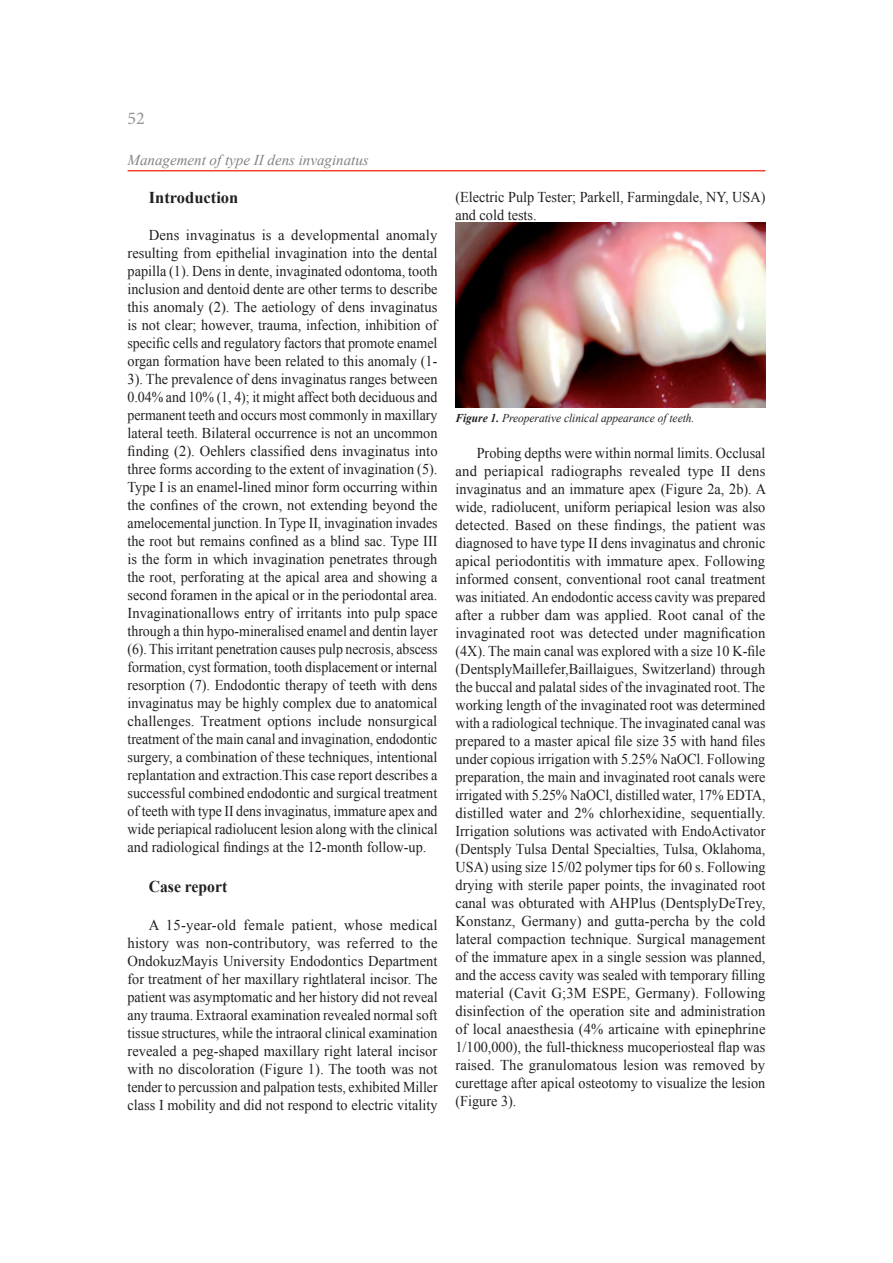
<style>
.page{position:relative;width:893px;height:1263px;background:#fff}
.page>*{position:absolute;margin:0;border:0;box-sizing:border-box;transform-origin:0 0}
.t1{font:18px "Minion Pro";color:#939598}
.t2{font:700 16.5px "Times New Roman";color:#231f20}
.t3{font:700 16.5px "Times New Roman";color:#231f20;scale:.95 1}
.t4{font:15px/18px "Times New Roman";color:#231f20;text-align:justify}
.t5{font:15px/18px "Times New Roman";color:#231f20;scale:.95 1}
.t6{font:italic 15px "Times New Roman";color:#808285}
.t7{font:italic 12px "Times New Roman";color:#231f20;scale:.95 1}
.s1{font-weight:700}
</style>
<div class="page">
<hr style="left:128px;top:170px;width:637px;height:1px;background:#ef422f">
<img style="left:455px;top:223px;width:310px;height:185px">
<p class="t1" style="left:128px;top:106px;width:19px">52</p>
<p class="t6" style="left:128px;top:150px;width:243px">Management of type II dens invaginatus</p>
<p class="t2" style="left:149px;top:186px;width:91px">Introduction</p>
<p class="t4" style="left:128px;top:226px;width:312px;text-indent:21px">Dens invaginatus is a developmental anomaly resulting from epithelial invagination into the dental papilla (1). Dens in dente, invaginated odontoma, tooth inclusion and dentoid dente are other terms to describe this anomaly (2). The aetiology of dens invaginatus is not clear; however, trauma, infection, inhibition of specific cells and regulatory factors that promote enamel organ formation have been related to this anomaly (1- 3). The prevalence of dens invaginatus ranges between 0.04% and 10% (1, 4); it might affect both deciduous and permanent teeth and occurs most commonly in maxillary lateral teeth. Bilateral occurrence is not an uncommon finding (2). Oehlers classified dens invaginatus into three forms according to the extent of invagination (5).<br>Type I is an enamel-lined minor form occurring within the confines of the crown, not extending beyond the amelocemental junction. In Type II, invagination invades the root but remains confined as a blind sac. Type III is the form in which invagination penetrates through the root, perforating at the apical area and showing a second foramen in the apical or in the periodontal area.<br>Invaginationallows entry of irritants into pulp space through a thin hypo-mineralised enamel and dentin layer (6). This irritant penetration causes pulp necrosis, abscess formation, cyst formation, tooth displacement or internal resorption (7). Endodontic therapy of teeth with dens invaginatus may be highly complex due to anatomical challenges. Treatment options include nonsurgical treatment of the main canal and invagination, endodontic surgery, a combination of these techniques, intentional replantation and extraction.This case report describes a successful combined endodontic and surgical treatment of teeth with type II dens invaginatus, immature apex and wide periapical radiolucent lesion along with the clinical and radiological findings at the 12-month follow-up.</p>
<p class="t3" style="left:149px;top:875px;width:84px">Case report</p>
<p class="t4" style="left:128px;top:915px;width:312px;text-indent:21px">A 15-year-old female patient, whose medical history was non-contributory, was referred to the OndokuzMayis University Endodontics Department for treatment of her maxillary rightlateral incisor. The patient was asymptomatic and her history did not reveal any trauma. Extraoral examination revealed normal soft tissue structures, while the intraoral clinical examination revealed a peg-shaped maxillary right lateral incisor with no discoloration (Figure 1). The tooth was not tender to percussion and palpation tests, exhibited Miller class I mobility and did not respond to electric vitality</p>
<p class="t5" style="left:455px;top:187px;width:328px">(Electric Pulp Tester; Parkell, Farmingdale, NY, USA) and cold tests.</p>
<p class="t7" style="left:455px;top:410px;width:253px"><span class="s1">Figure 1.</span> Preoperative clinical appearance of teeth.</p>
<p class="t5" style="left:455px;top:444px;width:328px;text-align:justify;text-indent:21px">Probing depths were within normal limits. Occlusal and periapical radiographs revealed type II dens invaginatus and an immature apex (Figure 2a, 2b). A wide, radiolucent, uniform periapical lesion was also detected. Based on these findings, the patient was diagnosed to have type II dens invaginatus and chronic apical periodontitis with immature apex. Following informed consent, conventional root canal treatment was initiated. An endodontic access cavity was prepared after a rubber dam was applied. Root canal of the invaginated root was detected under magnification (4X). The main canal was explored with a size 10 K-file (DentsplyMaillefer,Baillaigues, Switzerland) through the buccal and palatal sides of the invaginated root. The working length of the invaginated root was determined with a radiological technique. The invaginated canal was prepared to a master apical file size 35 with hand files under copious irrigation with 5.25% NaOCl. Following preparation, the main and invaginated root canals were irrigated with 5.25% NaOCl, distilled water, 17% EDTA, distilled water and 2% chlorhexidine, sequentially.<br>Irrigation solutions was activated with EndoActivator (Dentsply Tulsa Dental Specialties, Tulsa, Oklahoma, USA) using size 15/02 polymer tips for 60 s. Following drying with sterile paper points, the invaginated root canal was obturated with AHPlus (DentsplyDeTrey, Konstanz, Germany) and gutta-percha by the cold lateral compaction technique. Surgical management of the immature apex in a single session was planned, and the access cavity was sealed with temporary filling material (Cavit G;3M ESPE, Germany). Following disinfection of the operation site and administration of local anaesthesia (4% articaine with epinephrine 1/100,000), the full-thickness mucoperiosteal flap was raised. The granulomatous lesion was removed by curettage after apical osteotomy to visualize the lesion (Figure 3).</p>
</div>
